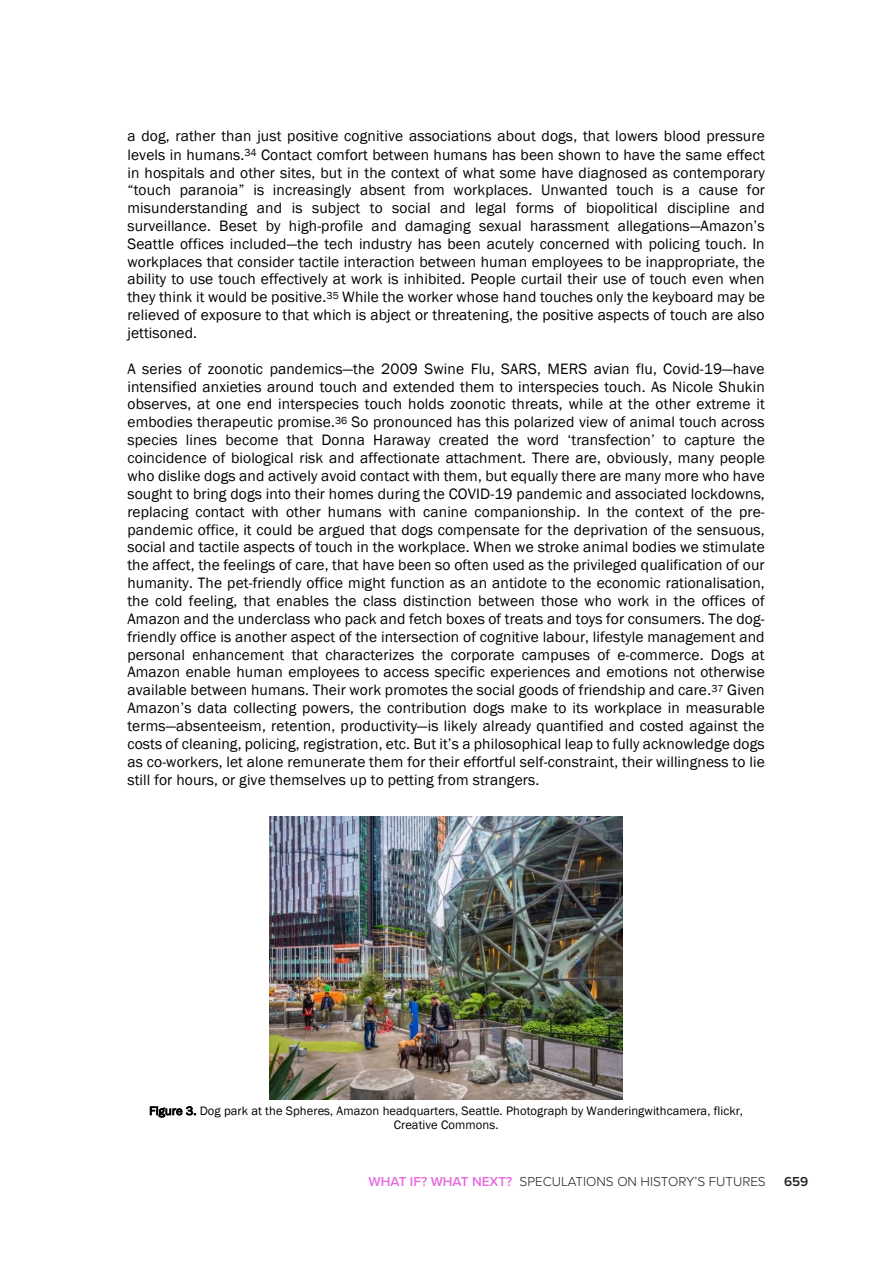
<style>
.page{position:relative;width:893px;height:1263px;background:#fff}
.page>*{position:absolute;margin:0;border:0;box-sizing:border-box;transform-origin:0 0}
.t1{font:15.45px/17.9px "Franklin Gothic";letter-spacing:.01em;color:#000;text-align:justify}
.t2{font:300 13.5px "Proxima Nova";color:#231f20}
.t3{font:600 13.5px "Proxima Nova";color:#231f20}
.t4{font:12.6px/14.4px "Franklin Gothic";letter-spacing:.005em;color:#000;text-align:center}
.s1{font-size:12.3px}
.s2{font-weight:600;color:#e66be1}
</style>
<div class="page">
<img style="left:270px;top:816px;width:352px;height:283px">
<p class="t1" style="left:127px;top:128px;width:639px">a dog, rather than just positive cognitive associations about dogs, that lowers blood pressure levels in humans.<sup>34</sup> Contact comfort between humans has been shown to have the same effect in hospitals and other sites, but in the context of what some have diagnosed as contemporary “touch paranoia” is increasingly absent from workplaces. Unwanted touch is a cause for misunderstanding and is subject to social and legal forms of biopolitical discipline and surveillance. Beset by high-profile and damaging sexual harassment allegations—Amazon’s Seattle offices included—the tech industry has been acutely concerned with policing touch. In workplaces that consider tactile interaction between human employees to be inappropriate, the ability to use touch effectively at work is inhibited. People curtail their use of touch even when they think it would be positive.<sup>35</sup> While the worker whose hand touches only the keyboard may be relieved of exposure to that which is abject or threatening, the positive aspects of touch are also jettisoned.</p>
<p class="t1" style="left:127px;top:360px;width:639px">A series of zoonotic pandemics—the 2009 Swine Flu, SARS, MERS avian flu, Covid-19—have intensified anxieties around touch and extended them to interspecies touch. As Nicole Shukin observes, at one end interspecies touch holds zoonotic threats, while at the other extreme it embodies therapeutic promise.<sup>36</sup> So pronounced has this polarized view of animal touch across species lines become that Donna Haraway created the word ‘transfection’ to capture the coincidence of biological risk and affectionate attachment. There are, obviously, many people who dislike dogs and actively avoid contact with them, but equally there are many more who have sought to bring dogs into their homes during the COVID-19 pandemic and associated lockdowns, replacing contact with other humans with canine companionship. In the context of the pre&shy;pandemic office, it could be argued that dogs compensate for the deprivation of the sensuous, social and tactile aspects of touch in the workplace. When we stroke animal bodies we stimulate the affect, the feelings of care, that have been so often used as the privileged qualification of our humanity. The pet-friendly office might function as an antidote to the economic rationalisation, the cold feeling, that enables the class distinction between those who work in the offices of Amazon and the underclass who pack and fetch boxes of treats and toys for consumers. The dog&shy;friendly office is another aspect of the intersection of cognitive labour, lifestyle management and personal enhancement that characterizes the corporate campuses of e-commerce. Dogs at Amazon enable human employees to access specific experiences and emotions not otherwise available between humans. Their work promotes the social goods of friendship and care.<sup>37</sup> Given Amazon’s data collecting powers, the contribution dogs make to its workplace in measurable terms—absenteeism, retention, productivity—is likely already quantified and costed against the costs of cleaning, policing, registration, etc. But it’s a philosophical leap to fully acknowledge dogs as co-workers, let alone remunerate them for their effortful self-constraint, their willingness to lie still for hours, or give themselves up to petting from strangers.</p>
<p class="t4" style="left:149px;top:1104px;width:595px"><span class="s1">Figure 3.</span> Dog park at the Spheres, Amazon headquarters, Seattle. Photograph by Wanderingwithcamera, flickr,<br>Creative Commons.</p>
<p class="t2" style="left:368px;top:1172px;width:399px"><span class="s2">WHAT IF? WHAT NEXT?</span> SPECULATIONS ON HISTORY’S FUTURES</p>
<p class="t3" style="left:784px;top:1172px;width:26px">659</p>
</div>
